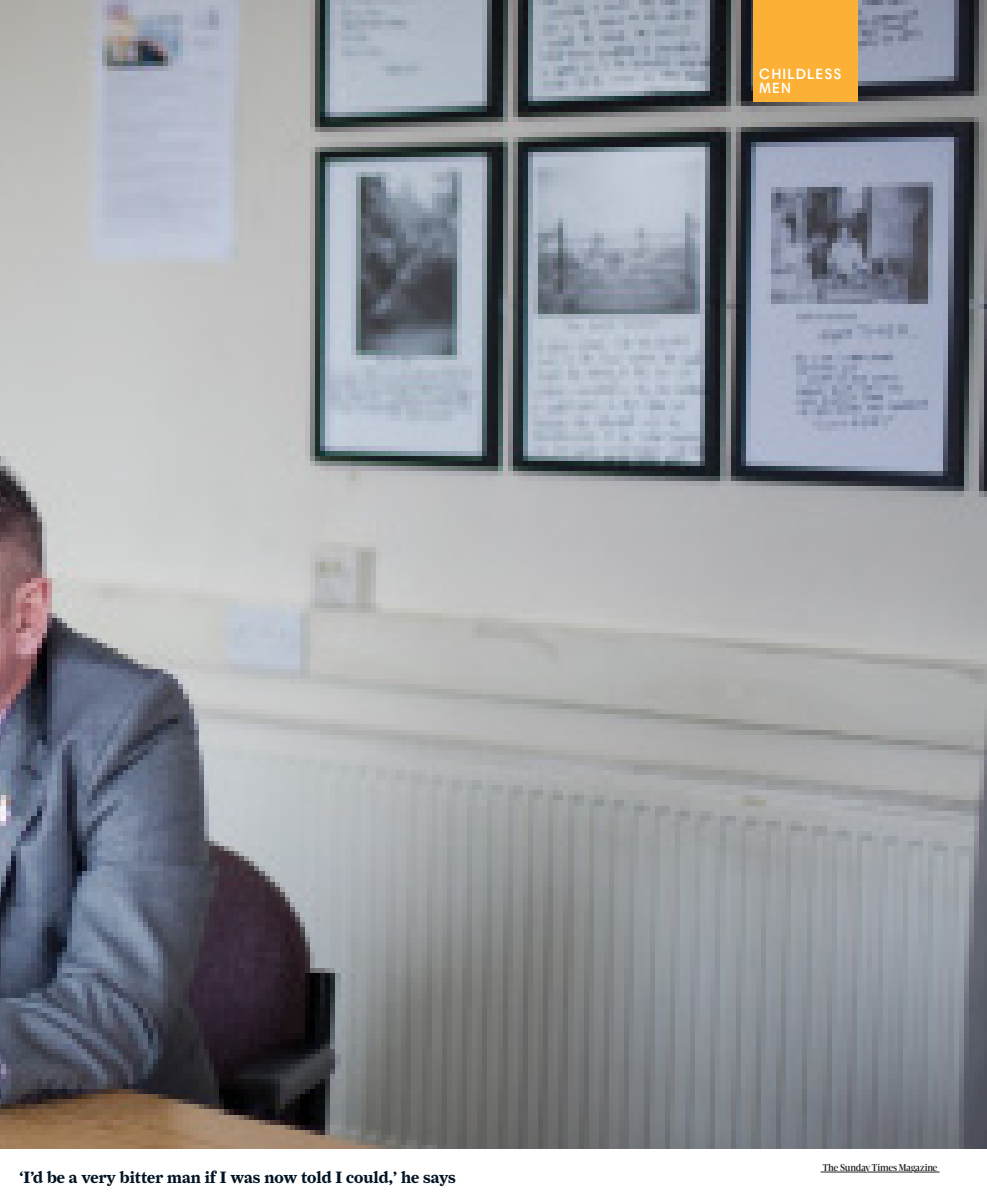
<style>
.page{position:relative;width:987px;height:1200px;background:#fff}
.page>*{position:absolute;margin:0;border:0;box-sizing:border-box;transform-origin:0 0}
.t1{font:700 16.5px "Farnham Display";color:#001322}
.G-Slug_turn{font:600 15px/14.2px "Harmonia Sans Std";letter-spacing:.08em;color:#fff}
.picture_caption_REG{font:500 10.2px "Velino Condensed Headline";letter-spacing:-.02em;color:#231f20}
</style>
<div class="page">
<img style="left:0;top:0;width:986px;height:1147px">
<div style="left:752px;top:0;width:105px;height:101px;background:#fcb136"></div>
<svg style="left:914px;top:1171px;width:25px;height:1px"></svg>
<hr style="left:867px;top:1171px;width:44px;height:1px;background:#231f20">
<hr style="left:820px;top:1171px;width:46px;height:1px;background:#231f20">
<p class="G-Slug_turn" style="left:759px;top:66px;width:84px">CHILDLESS<br>MEN</p>
<p class="t1" style="left:20px;top:1167px;width:437px">‘I’d be a very bitter man if I was now told I could,’ he says</p>
<p class="picture_caption_REG" style="left:822px;top:1160px;width:116px">The Sunday Times Magazine</p>
</div>
